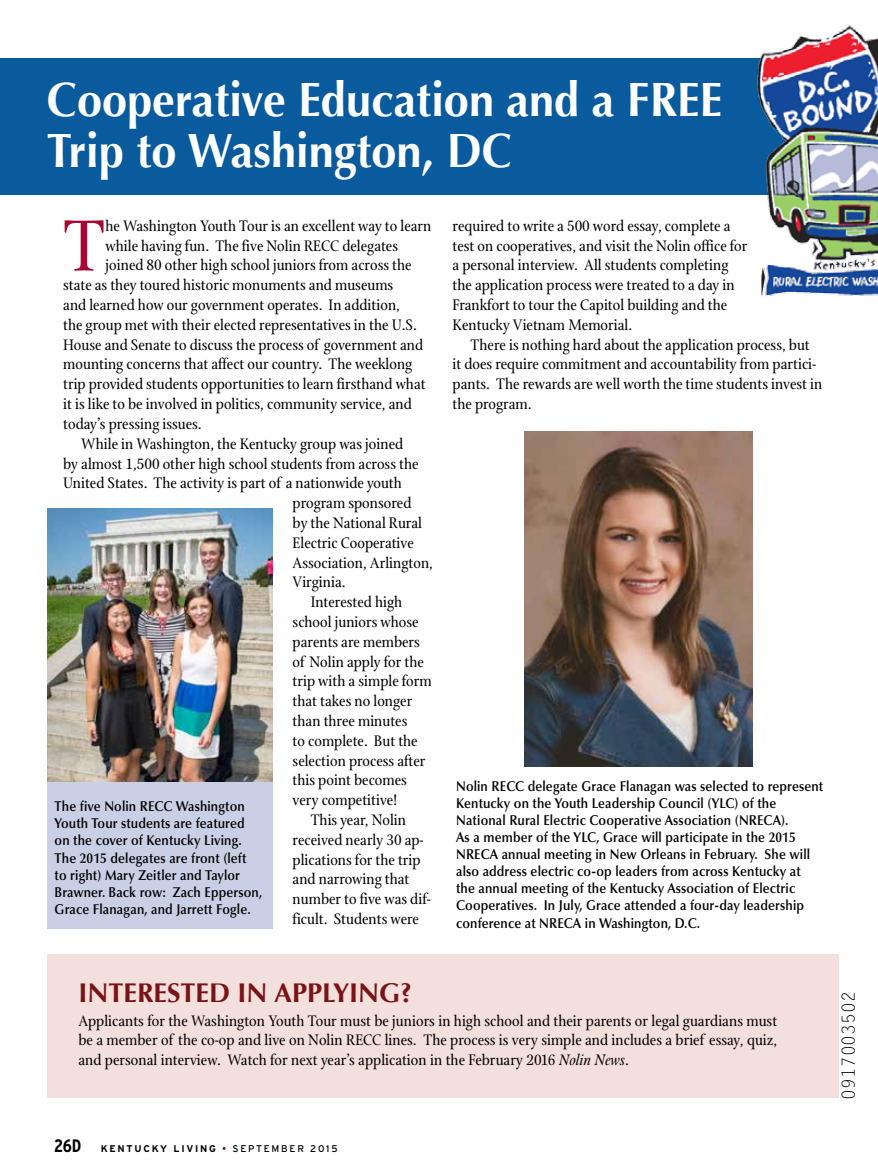
<style>
.page{position:relative;width:878px;height:1175px;background:#fff}
.page>*{position:absolute;margin:0;border:0;box-sizing:border-box;transform-origin:0 0}
.t1{font:78.3px "Stone Print";color:#a90533}
.t2{font:700 48px/51px "Optima";color:#fff;scale:.94 1}
.t3{font:700 27px "Optima";color:#7a1315}
.t4{font:18px "Letter Gothic Std";color:#000}
.t5{font:700 condensed 18px "Interstate";color:#000}
.t6{font:16.5px/19.8px "Stone Print";color:#000}
.t7{font:600 14.25px/17.1px "Optima LT Std";letter-spacing:.01em;color:#000;scale:.9 1}
.t8{font:700 9.75px "Interstate";letter-spacing:.18em;color:#000}
.s1{font-style:italic}
.s2{font-weight:400;color:#7a1315}
.s3{font-weight:400}
</style>
<div class="page">
<div style="left:0;top:59px;width:878px;height:136px;background:#095b9d"></div>
<div style="left:47px;top:954px;width:791px;height:144px;background:#f3dfdb"></div>
<img style="left:524px;top:432px;width:228px;height:334px">
<img style="left:47px;top:508px;width:225px;height:273px">
<img style="left:749px;top:25px;width:129px;height:272px">
<div style="left:47px;top:781px;width:225px;height:147px;background:#c9cfe4"></div>
<h2 class="t2" style="left:47px;top:74px;width:720px">Cooperative Education and a FREE<br>Trip to Washington, DC</h2>
<h1 class="t1" style="left:63px;top:201px;width:44px">T</h1>
<p class="t6" style="left:105px;top:216px;width:327px">he Washington Youth Tour is an excellent way to learn</p>
<p class="t6" style="left:105px;top:236px;width:294px">while having fun. The five Nolin RECC delegates</p>
<p class="t6" style="left:105px;top:255px;width:307px">joined 80 other high school juniors from across the</p>
<p class="t6" style="left:63px;top:275px;width:331px">state as they toured historic monuments and museums</p>
<p class="t6" style="left:63px;top:295px;width:338px">and learned how our government operates. In addition,</p>
<p class="t6" style="left:63px;top:315px;width:355px">the group met with their elected representatives in the U.S.</p>
<p class="t6" style="left:63px;top:335px;width:361px">House and Senate to discuss the process of government and</p>
<p class="t6" style="left:63px;top:354px;width:350px">mounting concerns that affect our country. The weeklong</p>
<p class="t6" style="left:63px;top:374px;width:364px">trip provided students opportunities to learn firsthand what</p>
<p class="t6" style="left:63px;top:394px;width:350px">it is like to be involved in politics, community service, and</p>
<p class="t6" style="left:63px;top:414px;width:140px">today’s pressing issues.</p>
<p class="t6" style="left:81px;top:434px;width:323px">While in Washington, the Kentucky group was joined</p>
<p class="t6" style="left:63px;top:453px;width:357px">by almost 1,500 other high school students from across the</p>
<p class="t6" style="left:63px;top:473px;width:340px">United States. The activity is part of a nationwide youth</p>
<p class="t6" style="left:292px;top:493px;width:120px">program sponsored</p>
<p class="t6" style="left:292px;top:513px;width:131px">by the National Rural</p>
<p class="t6" style="left:292px;top:533px;width:123px">Electric Cooperative</p>
<p class="t6" style="left:292px;top:552px;width:142px">Association, Arlington,</p>
<p class="t6" style="left:292px;top:572px;width:55px">Virginia.</p>
<p class="t6" style="left:310px;top:592px;width:93px">Interested high</p>
<p class="t6" style="left:292px;top:612px;width:128px">school juniors whose</p>
<p class="t6" style="left:292px;top:632px;width:129px">parents are members</p>
<p class="t6" style="left:292px;top:651px;width:133px">of Nolin apply for the</p>
<p class="t6" style="left:292px;top:671px;width:141px">trip with a simple form</p>
<p class="t6" style="left:292px;top:691px;width:121px">that takes no longer</p>
<p class="t6" style="left:292px;top:711px;width:116px">than three minutes</p>
<p class="t6" style="left:292px;top:731px;width:127px">to complete. But the</p>
<p class="t6" style="left:292px;top:750px;width:134px">selection process after</p>
<p class="t6" style="left:292px;top:770px;width:116px">this point becomes</p>
<p class="t6" style="left:292px;top:790px;width:106px">very competitive!</p>
<p class="t6" style="left:310px;top:810px;width:97px">This year, Nolin</p>
<p class="t6" style="left:292px;top:830px;width:133px">received nearly 30 ap-</p>
<p class="t6" style="left:292px;top:849px;width:129px">plications for the trip</p>
<p class="t6" style="left:292px;top:869px;width:118px">and narrowing that</p>
<p class="t6" style="left:292px;top:889px;width:140px">number to five was dif-</p>
<p class="t6" style="left:292px;top:909px;width:128px">ficult. Students were</p>
<p class="t7" style="left:55px;top:798px;width:232px">The five Nolin RECC Washington Youth Tour students are featured on the cover of Kentucky Living.<br>The 2015 delegates are front (left<br>to right) Mary Zeitler and Taylor Brawner. Back row: Zach Epperson, Grace Flanagan, and Jarrett Fogle.</p>
<p class="t6" style="left:452px;top:216px;width:296px">required to write a 500 word essay, complete a test on cooperatives, and visit the Nolin office for a personal interview. All students completing the application process were treated to a day in Frankfort to tour the Capitol building and the Kentucky Vietnam Memorial.</p>
<p class="t6" style="left:452px;top:335px;width:371px;text-indent:18px">There is nothing hard about the application process, but it does require commitment and accountability from partici&shy;pants. The rewards are well worth the time students invest in the program.</p>
<p class="t7" style="left:456px;top:777px;width:409px">Nolin RECC delegate Grace Flanagan was selected to represent Kentucky on the Youth Leadership Council (YLC) of the National Rural Electric Cooperative Association (NRECA).<br>As a member of the YLC, Grace will participate in the 2015<br>NRECA annual meeting in New Orleans in February. She will also address electric co-op leaders from across Kentucky at<br>the annual meeting of the Kentucky Association of Electric Cooperatives. In July, Grace attended a four-day leadership conference at NRECA in Washington, D.C.</p>
<h3 class="t3" style="left:78px;top:976px;width:335px">INTERESTED IN APPLYING?</h3>
<p class="t6" style="left:78px;top:1010px;width:700px;text-align:justify">Applicants for the Washington Youth Tour must be juniors in high school and their parents or legal guardians must be a member of the co-op and live on Nolin RECC lines. The process is very simple and includes a brief essay, quiz, and personal interview. Watch for next year’s application in the February 2016 <span class="s1">Nolin News</span>.</p>
<p class="t5" style="left:54px;top:1136px;width:29px">26D</p>
<p class="t8" style="left:101px;top:1143px;width:238px">KENTUCKY LIVING <span class="s2">•</span> <span class="s3">SEPTEMBER 2015</span></p>
<p class="t4" style="left:838px;top:1099px;width:109px;rotate:-90deg">0917003502</p>
</div>
